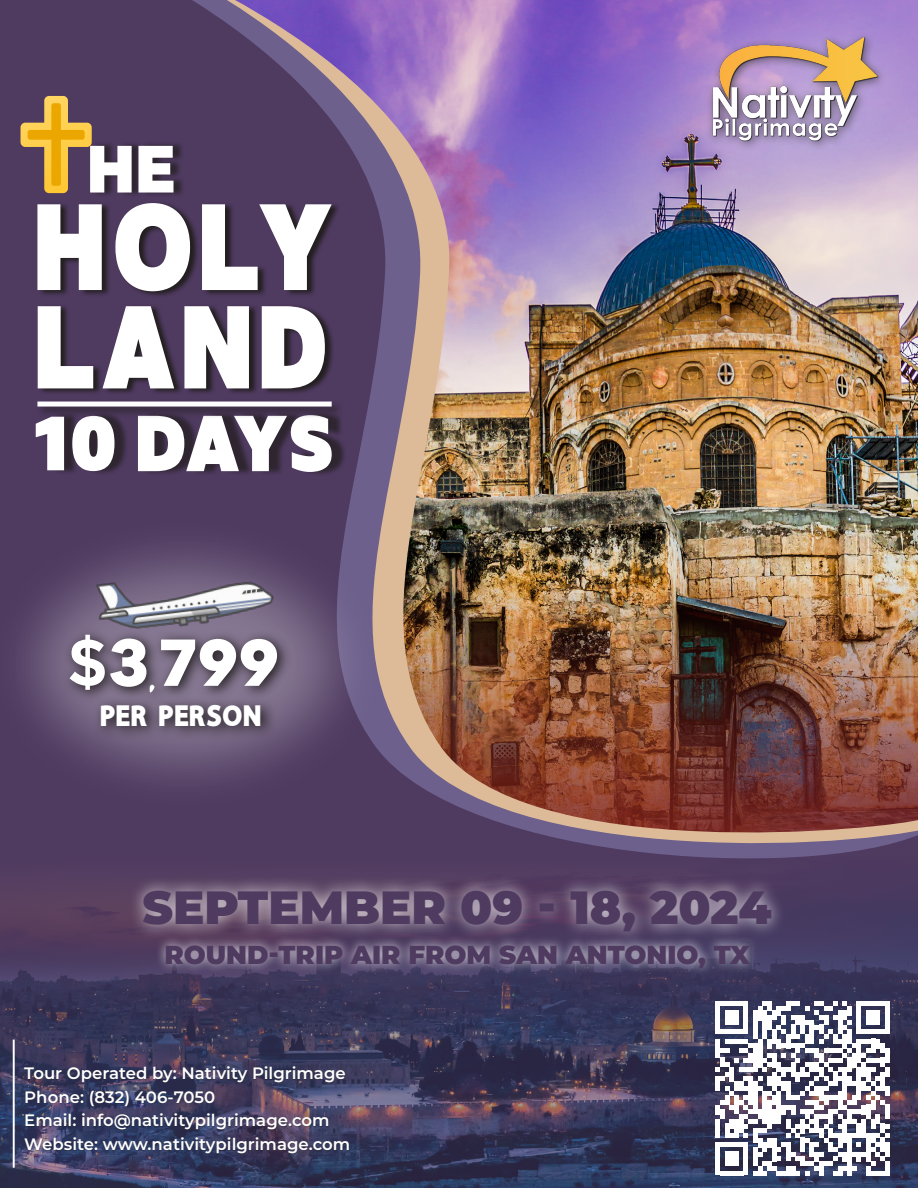
<style>
.page{position:relative;width:918px;height:1188px;background:#fff}
.page>*{position:absolute;margin:0;border:0;box-sizing:border-box;transform-origin:0 0}
.TRAVELLER{font:66.15px "Dustin Regular Filled";color:#fff}
.t1{font:900 46.65px "Montserrat";color:#4f3a60}
.TRAVELLER-2{font:29.55px "Dustin Regular Filled";letter-spacing:.05em;color:#fff}
.TITTLE{font:900 25.95px "Montserrat";color:#4f3a60}
.TITTLE-2{font:600 16.5px "Montserrat";color:#fff}
</style>
<div class="page">
<img style="left:0;top:0;width:918px;height:855px">
<img style="left:0;top:855px;width:918px;height:333px">
<hr style="left:13px;top:1040px;width:2px;height:128px;background:#fff">
<div style="left:155px;top:935px;width:604px;height:43px;background:#fff;opacity:.75"></div>
<div style="left:42px;top:410px;width:305px;height:66px;background:#231f20;opacity:.75"></div>
<svg style="left:36px;top:419px;width:296px;height:53px"></svg>
<div style="left:36px;top:400px;width:308px;height:19px;background:#231f20;opacity:.75"></div>
<div style="left:37px;top:402px;width:295px;height:5px;background:#fff"></div>
<svg style="left:38px;top:304px;width:297px;height:91px;background:#493855"></svg>
<svg style="left:38px;top:306px;width:287px;height:82px"></svg>
<svg style="left:38px;top:201px;width:303px;height:97px;background:#4a3759"></svg>
<svg style="left:37px;top:203px;width:295px;height:88px"></svg>
<div style="left:92px;top:141px;width:93px;height:56px;background:#231f20;opacity:.75"></div>
<svg style="left:21px;top:96px;width:152px;height:97px"></svg>
<div style="left:51px;top:103px;width:10px;height:83px;background:#eba600;border-radius:2px"></div>
<div style="left:28px;top:130px;width:57px;height:10px;background:#eba600;border-radius:2px"></div>
<div style="left:129px;top:876px;width:658px;height:71px;background:#fff;opacity:.75"></div>
<div style="left:0;top:512px;width:385px;height:303px;background:#fff;opacity:.31"></div>
<div style="left:38px;top:567px;width:294px;height:193px;background:#6f5e7d;border-radius:50%"></div>
<svg style="left:63px;top:626px;width:229px;height:79px"></svg>
<svg style="left:93px;top:696px;width:183px;height:45px"></svg>
<img style="left:88px;top:531px;width:195px;height:132px">
<div style="left:24px;top:1067px;width:326px;height:88px;background:#231f20;opacity:.5"></div>
<svg style="left:715px;top:1001px;width:175px;height:174px"></svg>
<div style="left:885px;top:1143px;width:5px;height:14px;background:#fff"></div>
<div style="left:885px;top:1161px;width:5px;height:14px;background:#fff"></div>
<div style="left:629px;top:0;width:289px;height:223px;background:#fff;opacity:.75"></div>
<img style="left:697px;top:26px;width:199px;height:125px">
<p class="TRAVELLER" style="left:68px;top:632px;width:211px">$3,799</p>
<p class="TRAVELLER-2" style="left:101px;top:702px;width:162px">PER PERSON</p>
<p class="t1" style="left:143px;top:873px;width:631px">SEPTEMBER 09 - 18, 2024</p>
<p class="TITTLE" style="left:164px;top:935px;width:587px">ROUND-TRIP AIR FROM SAN ANTONIO, TX</p>
<p class="TITTLE-2" style="left:24px;top:1062px;width:323px">Tour Operated by: Nativity Pilgrimage</p>
<p class="TITTLE-2" style="left:24px;top:1085px;width:193px">Phone: (832) 406-7050</p>
<p class="TITTLE-2" style="left:24px;top:1109px;width:307px">Email: info@nativitypilgrimage.com</p>
<p class="TITTLE-2" style="left:24px;top:1133px;width:328px">Website: www.nativitypilgrimage.com</p>
</div>
